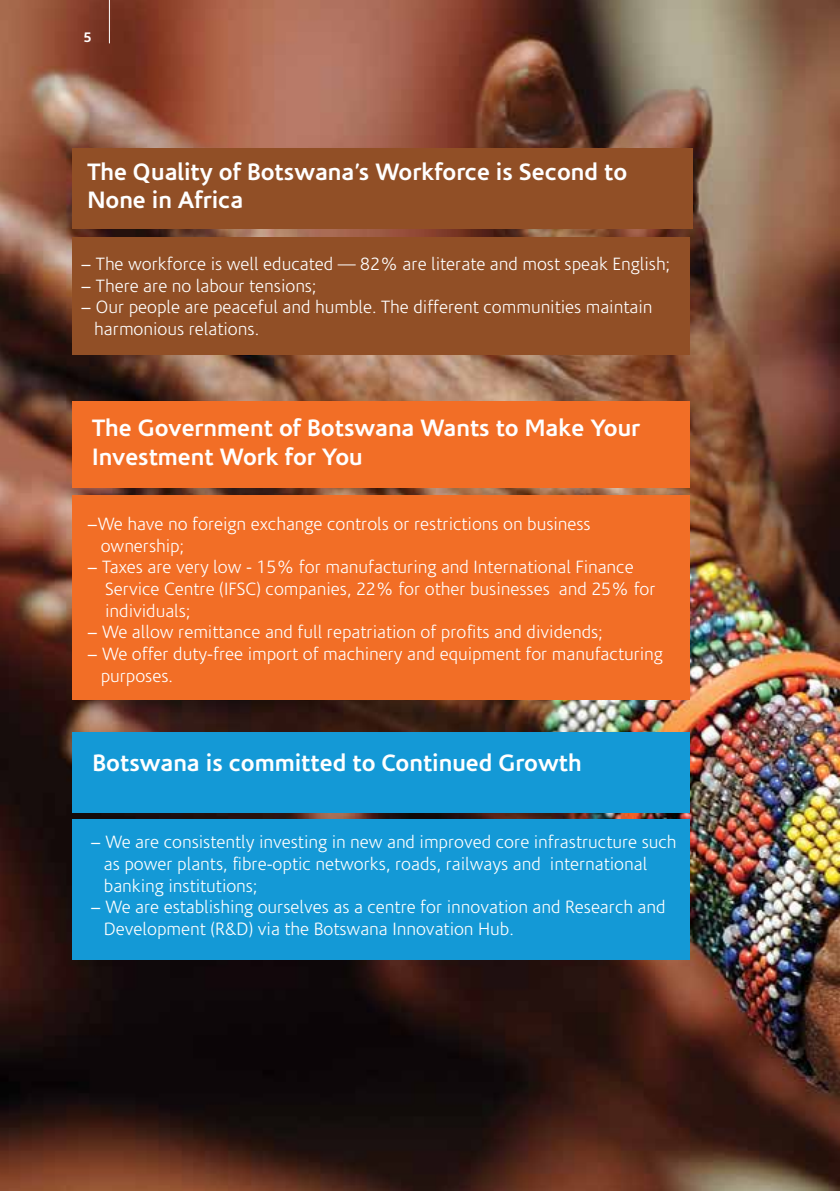
<style>
.page{position:relative;width:840px;height:1191px;background:#fff}
.page>*{position:absolute;margin:0;border:0;box-sizing:border-box;transform-origin:0 0}
.t1{font:700 24px/28.8px "Corisande";color:#fff}
.t2{font:300 18px "Corisande";color:#fff}
.t3{font:700 14px "Corisande";color:#fff}
</style>
<div class="page">
<img style="left:0;top:0;width:839px;height:1191px">
<div style="left:72px;top:237px;width:616px;height:118px;background:#914f26"></div>
<div style="left:72px;top:148px;width:620px;height:80px;background:#914f26"></div>
<div style="left:72px;top:819px;width:616px;height:140px;background:#1499d6"></div>
<div style="left:72px;top:732px;width:616px;height:80px;background:#1499d6"></div>
<hr style="left:109px;top:0;width:1px;height:43px;background:#fff">
<div style="left:72px;top:495px;width:616px;height:204px;background:#f26e26"></div>
<div style="left:72px;top:401px;width:616px;height:86px;background:#f26e26"></div>
<p class="t3" style="left:84px;top:29px;width:9px">5</p>
<h1 class="t1" style="left:87px;top:157px;width:541px">The Quality of Botswana’s Workforce is Second to<br>None in Africa</h1>
<p class="t2" style="left:81px;top:254px;width:590px">− The workforce is well educated — 82% are literate and most speak English;</p>
<p class="t2" style="left:81px;top:276px;width:237px">− There are no labour tensions;</p>
<p class="t2" style="left:81px;top:297px;width:572px">− Our people are peaceful and humble. The different communities maintain</p>
<p class="t2" style="left:94px;top:319px;width:166px">harmonious relations.</p>
<h1 class="t1" style="left:92px;top:414px;width:549px">The Government of Botswana Wants to Make Your<br>Investment Work for You</h1>
<p class="t2" style="left:87px;top:515px;width:505px">−We have no foreign exchange controls or restrictions on business</p>
<p class="t2" style="left:101px;top:536px;width:85px">ownership;</p>
<p class="t2" style="left:87px;top:558px;width:547px">− Taxes are very low - 15% for manufacturing and International Finance</p>
<p class="t2" style="left:105px;top:579px;width:128px">Service Centre (ifsc</p>
<p class="t2" style="left:256px;top:579px;width:401px">) companies, 22% for other businesses and 25% for</p>
<p class="t2" style="left:105px;top:601px;width:86px">individuals;</p>
<p class="t2" style="left:87px;top:623px;width:516px">− We allow remittance and full repatriation of profits and dividends;</p>
<p class="t2" style="left:87px;top:644px;width:577px">− We offer duty-free import of machinery and equipment for manufacturing</p>
<p class="t2" style="left:101px;top:666px;width:74px">purposes.</p>
<h1 class="t1" style="left:92px;top:748px;width:490px">Botswana is committed to Continued Growth</h1>
<p class="t2" style="left:90px;top:833px;width:587px">− We are consistently investing in new and improved core infrastructure such</p>
<p class="t2" style="left:104px;top:854px;width:544px">as power plants, fibre-optic networks, roads, railways and international</p>
<p class="t2" style="left:104px;top:876px;width:154px">banking institutions;</p>
<p class="t2" style="left:90px;top:897px;width:576px">− We are establishing ourselves as a centre for innovation and Research and</p>
<p class="t2" style="left:104px;top:919px;width:411px">Development (R&amp;D) via the Botswana Innovation Hub.</p>
</div>
